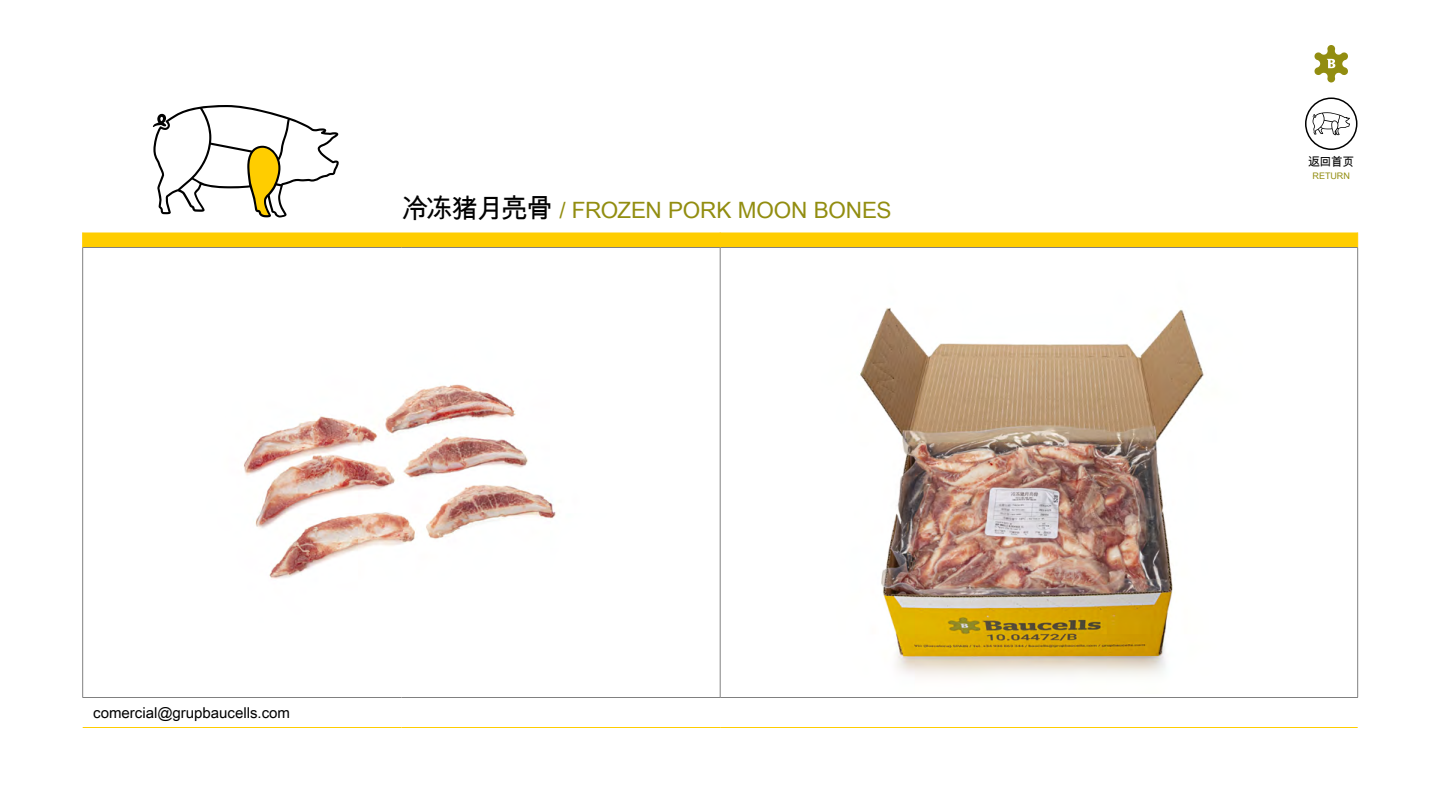
<style>
.page{position:relative;width:1440px;height:810px;background:#fff}
.page>*{position:absolute;margin:0;border:0;box-sizing:border-box;transform-origin:0 0}
.t1{font:22.5px "Arial Unicode MS";letter-spacing:-.01em;color:#928d10}
.t2{font:15px "Arial Unicode MS";color:#000}
.t3{font:12px "Arial Unicode MS";color:#000}
.t4{font:9px "Arial Unicode MS";color:#928d10}
.s1{font-size:27px;color:#000}
</style>
<div class="page">
<hr style="left:82px;top:248px;width:1px;height:449px;background:#808080">
<hr style="left:720px;top:248px;width:1px;height:449px;background:#808080">
<hr style="left:1358px;top:248px;width:1px;height:449px;background:#808080">
<hr style="left:82px;top:697px;width:319px;height:1px;background:#808080">
<hr style="left:401px;top:697px;width:319px;height:1px;background:#808080">
<hr style="left:720px;top:697px;width:638px;height:1px;background:#808080">
<svg style="left:82px;top:232px;width:1277px;height:16px;background:#f7c910"></svg>
<hr style="left:83px;top:727px;width:318px;height:1px;background:#ffcd00">
<hr style="left:401px;top:727px;width:319px;height:1px;background:#ffcd00">
<hr style="left:720px;top:727px;width:638px;height:1px;background:#ffcd00">
<svg style="left:153px;top:105px;width:186px;height:112px"></svg>
<img style="left:243px;top:384px;width:313px;height:195px">
<img style="left:860px;top:307px;width:344px;height:370px">
<svg style="left:1312px;top:112px;width:38px;height:23px"></svg>
<div style="left:1305px;top:98px;width:53px;height:52px;border:2px solid #000;border-radius:50%"></div>
<svg style="left:1314px;top:45px;width:34px;height:37px"></svg>
<p class="t1" style="left:401px;top:193px;width:491px"><span class="s1">冷冻猪月亮骨</span> / FROZEN PORK MOON BONES</p>
<p class="t2" style="left:93px;top:702px;width:198px">comercial@grupbaucells.com</p>
<p class="t3" style="left:1308px;top:153px;width:48px">返回首页</p>
<p class="t4" style="left:1313px;top:169px;width:39px">RETURN</p>
</div>
